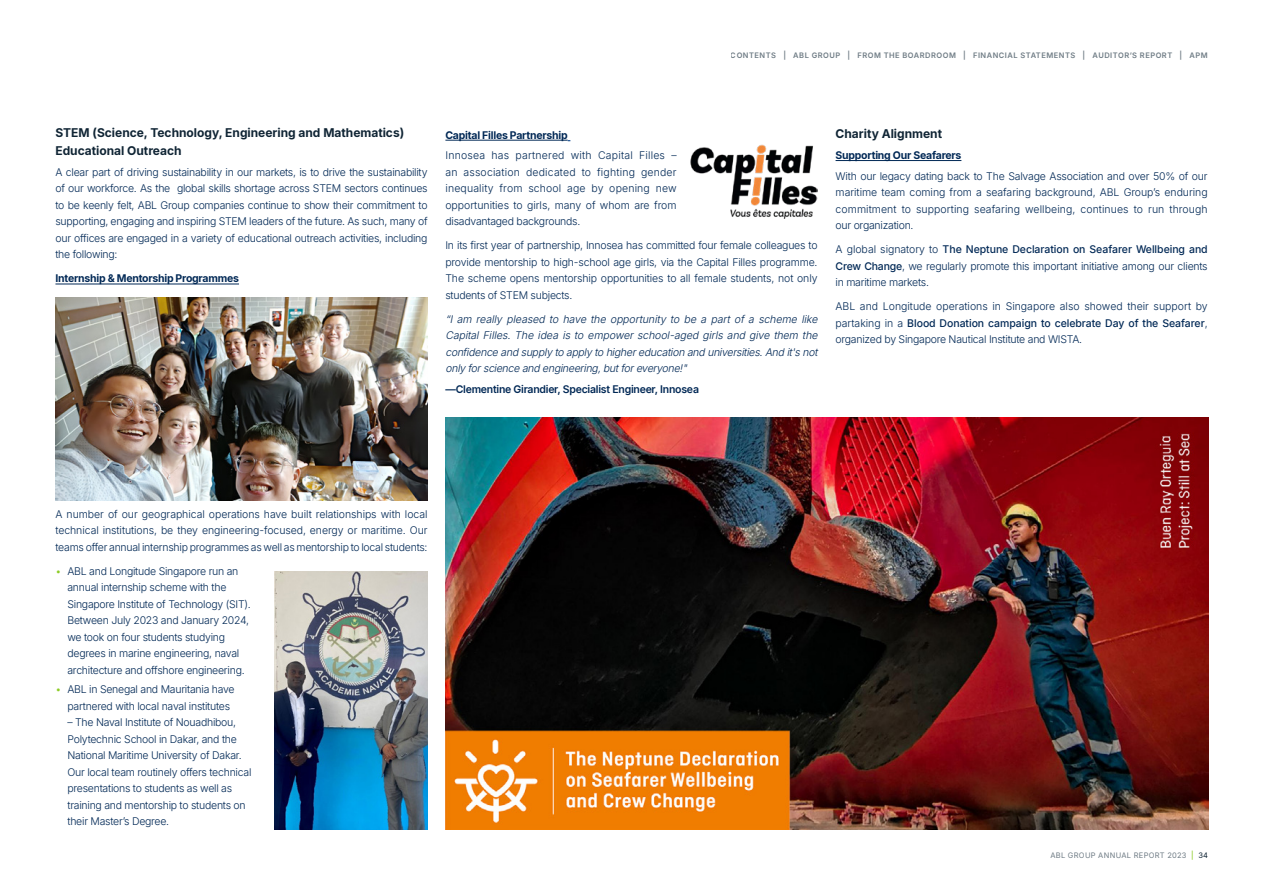
<style>
.page{position:relative;width:1263px;height:893px;background:#fff}
.page>*{position:absolute;margin:0;border:0;box-sizing:border-box;transform-origin:0 0}
.t1{font:700 12px/18px "Inter";color:#0f2434}
.t2{font:300 10.5px/16.5px "Inter";letter-spacing:-.025em;color:#002855;text-align:justify}
.t3{font:italic 300 10.5px/16.5px "Inter";color:#002855;text-align:justify}
.t4{font:700 10.5px "Inter";letter-spacing:-.02em;color:#002855}
.t5{font:600 10.5px "Inter";letter-spacing:-.025em;color:#002855}
.t6{font:600 7.5px "Inter";letter-spacing:.065em;color:#6f7c85}
.t7{font:7.5px "Inter";letter-spacing:.04em;color:#6f7c85}
.s1{font-weight:500}
.s2{color:#8dcc26}
.s3{color:#79c300}
.s4{color:#0f2434}
</style>
<div class="page">
<hr style="left:445px;top:140px;width:123px;height:1px;background:#002855">
<img style="left:690px;top:144px;width:127px;height:74px">
<hr style="left:835px;top:160px;width:126px;height:1px;background:#002855">
<img style="left:445px;top:418px;width:763px;height:411px">
<hr style="left:55px;top:283px;width:184px;height:1px;background:#002855">
<img style="left:55px;top:297px;width:373px;height:204px">
<img style="left:274px;top:572px;width:154px;height:257px">
<p class="t6" style="left:731px;top:50px;width:478px">CONTENTS | ABL GROUP | FROM THE BOARDROOM | FINANCIAL STATEMENTS | AUDITOR’S REPORT | APM</p>
<p class="t1" style="left:55px;top:123px;width:350px">STEM (Science, Technology, Engineering and Mathematics)<br>Educational Outreach</p>
<p class="t2" style="left:55px;top:163px;width:374px">A clear part of driving sustainability in our markets, is to drive the sustainability of our workforce. As the global skills shortage across STEM sectors continues to be keenly felt, ABL Group companies continue to show their commitment to supporting, engaging and inspiring STEM leaders of the future. As such, many of our offices are engaged in a variety of educational outreach activities, including the following:</p>
<p class="t4" style="left:55px;top:271px;width:185px">Internship &amp; Mentorship Programmes</p>
<p class="t4" style="left:445px;top:127px;width:124px">Capital Filles Partnership</p>
<p class="t2" style="left:445px;top:147px;width:233px">Innosea has partnered with Capital Filles – an association dedicated to fighting gender inequality from school age by opening new opportunities to girls, many of whom are from disadvantaged backgrounds.</p>
<p class="t2" style="left:445px;top:237px;width:374px">In its first year of partnership, Innosea has committed four female colleagues to provide mentorship to high-school age girls, via the Capital Filles programme.<br>The scheme opens mentorship opportunities to all female students, not only students of STEM subjects.</p>
<p class="t3" style="left:445px;top:310px;width:377px">“I am really pleased to have the opportunity to be a part of a scheme like Capital Filles. The idea is to empower school-aged girls and give them the confidence and supply to apply to higher education and universities. And it's not only for science and engineering, but for everyone!"</p>
<p class="t5" style="left:445px;top:381px;width:255px">—Clementine Girandier, Specialist Engineer, Innosea</p>
<p class="t1" style="left:835px;top:124px;width:108px">Charity Alignment</p>
<p class="t4" style="left:835px;top:147px;width:127px">Supporting Our Seafarers</p>
<p class="t2" style="left:835px;top:167px;width:374px">With our legacy dating back to The Salvage Association and over 50% of our maritime team coming from a seafaring background, ABL Group’s enduring commitment to supporting seafaring wellbeing, continues to run through our organization.</p>
<p class="t2" style="left:835px;top:241px;width:374px">A global signatory to <span class="s1">The Neptune Declaration on Seafarer Wellbeing and Crew Change</span>, we regularly promote this important initiative among our clients in maritime markets.</p>
<p class="t2" style="left:835px;top:298px;width:374px">ABL and Longitude operations in Singapore also showed their support by partaking in a <span class="s1">Blood Donation campaign to celebrate Day of the Seafarer</span>, organized by Singapore Nautical Institute and WISTA.</p>
<p class="t2" style="left:55px;top:505px;width:374px">A number of our geographical operations have built relationships with local technical institutions, be they engineering-focused, energy or maritime. Our teams offer annual internship programmes as well as mentorship to local students:</p>
<p class="t2" style="left:67px;top:562px;width:185px;text-align:left;text-indent:-12px"><span class="s2">•</span> ABL and Longitude Singapore run an annual internship scheme with the Singapore Institute of Technology (SIT).<br>Between July 2023 and January 2024, we took on four students studying degrees in marine engineering, naval architecture and offshore engineering.</p>
<p class="t2" style="left:67px;top:681px;width:169px;text-indent:-12px"><span class="s2">•</span> ABL in Senegal and Mauritania have partnered with local naval institutes</p>
<p class="t2" style="left:67px;top:714px;width:185px;text-align:left">– The Naval Institute of Nouadhibou, Polytechnic School in Dakar, and the National Maritime University of Dakar.<br>Our local team routinely offers technical presentations to students as well as training and mentorship to students on their Master’s Degree.</p>
<p class="t7" style="left:1050px;top:849px;width:159px">ABL GROUP ANNUAL REPORT 2023 <span class="s3">|</span> <span class="s4">34</span></p>
</div>
